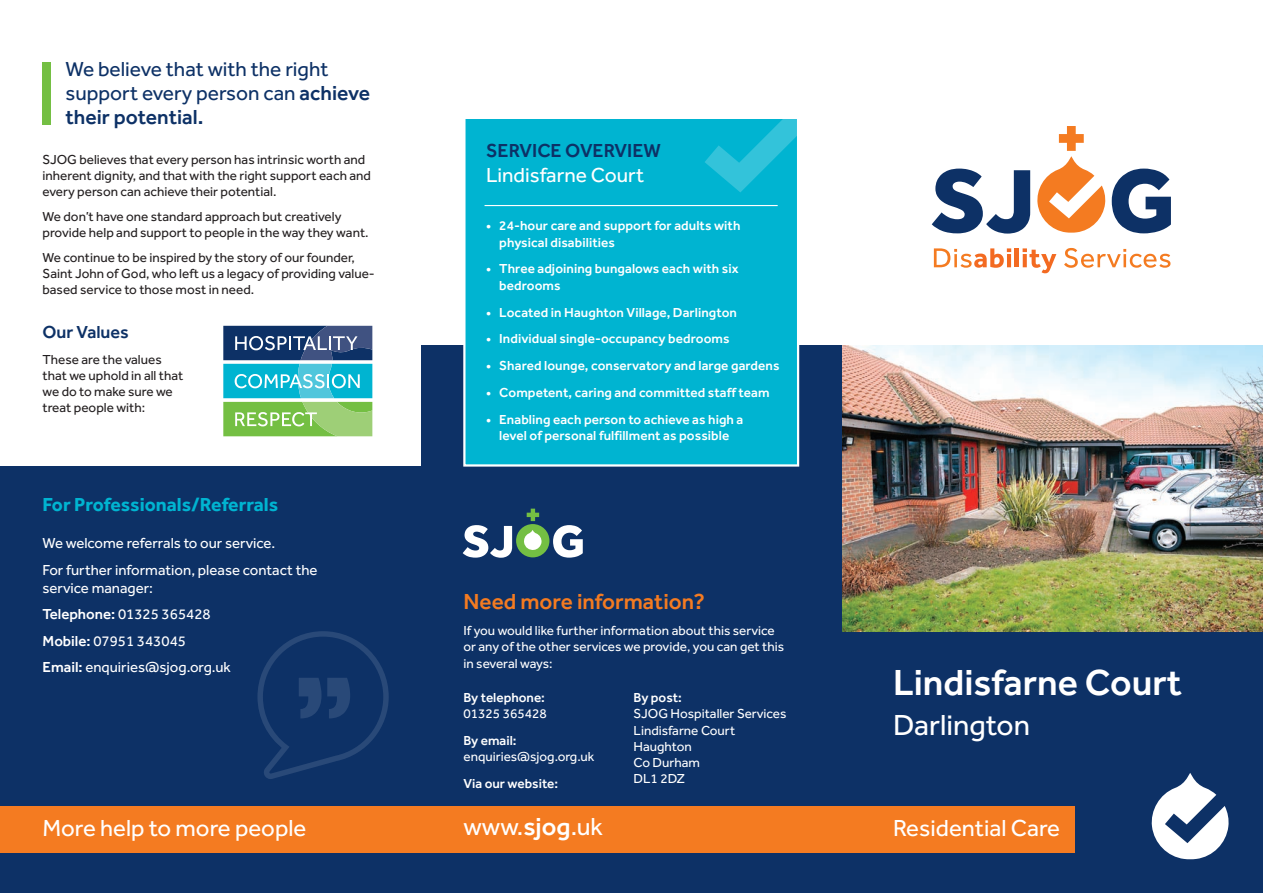
<style>
.page{position:relative;width:1263px;height:893px;background:#fff}
.page>*{position:absolute;margin:0;border:0;box-sizing:border-box;transform-origin:0 0}
.t1{font:500 37.5px "Effra";color:#fff}
.t2{font:30px "Effra";color:#fff}
.t3{font:25.5px "Effra";color:#fff}
.t4{font:24px "Effra";color:#fff}
.t5{font:500 22.5px "Effra";color:#f47b21}
.t6{font:21px/24px "Effra";color:#0d3166}
.t7{font:21px "Effra";color:#fff}
.t8{font:700 19.5px "Effra";color:#00b4d1}
.t9{font:500 19.5px "Effra";color:#0d3166}
.t10{font:500 18px "Effra";color:#0d3166}
.t11{font:15px/26.5px "Effra";color:#fff}
.t12{font:13.5px/16.2px "Effra";color:#231f20}
.t13{font:500 13.5px/16.2px "Effra";letter-spacing:.005em;color:#fff}
.t14{font:13.5px/16.2px "Effra";color:#fff}
.s1{font-weight:500}
</style>
<div class="page">
<div style="left:842px;top:631px;width:421px;height:262px;background:#0d3166"></div>
<div style="left:421px;top:346px;width:421px;height:547px;background:#0d3166"></div>
<div style="left:465px;top:119px;width:332px;height:345px;background:#00b4d1"></div>
<div style="left:463px;top:117px;width:336px;height:350px;border:2px solid #fff"></div>
<img style="left:842px;top:346px;width:421px;height:285px">
<svg style="left:934px;top:248px;width:77px;height:20px"></svg>
<hr style="left:1015px;top:248px;width:4px;height:19px;background:#f36a21">
<svg style="left:1022px;top:248px;width:34px;height:25px"></svg>
<svg style="left:1064px;top:248px;width:106px;height:20px"></svg>
<svg style="left:932px;top:169px;width:98px;height:65px"></svg>
<svg style="left:1037px;top:126px;width:134px;height:107px"></svg>
<svg style="left:463px;top:525px;width:49px;height:33px"></svg>
<svg style="left:553px;top:525px;width:30px;height:33px"></svg>
<div style="left:516px;top:524px;width:33px;height:33px;background:#74bf43;border-radius:50%"></div>
<svg style="left:524px;top:530px;width:18px;height:20px"></svg>
<svg style="left:527px;top:509px;width:12px;height:12px"></svg>
<hr style="left:484px;top:205px;width:294px;height:1px;background:#fff">
<div style="left:0;top:467px;width:421px;height:426px;background:#0d3166"></div>
<div style="left:0;top:806px;width:1074px;height:47px;background:#f47b21"></div>
<div style="left:43px;top:62px;width:8px;height:62px;background:#74bf43"></div>
<svg style="left:223px;top:325px;width:150px;height:112px"></svg>
<svg style="left:223px;top:326px;width:149px;height:110px;background:#5ba49a"></svg>
<svg style="left:1152px;top:773px;width:76px;height:86px"></svg>
<svg style="left:704px;top:117px;width:95px;height:75px"></svg>
<svg style="left:257px;top:631px;width:132px;height:148px"></svg>
<h3 class="t6" style="left:65px;top:57px;width:306px">We believe that with the right support every person can <span class="s1">achieve their potential.</span></h3>
<p class="t12" style="left:43px;top:151px;width:330px">SJOG believes that every person has intrinsic worth and inherent dignity, and that with the right support each and every person can achieve their potential.</p>
<p class="t12" style="left:43px;top:208px;width:328px">We don’t have one standard approach but creatively provide help and support to people in the way they want.</p>
<p class="t12" style="left:43px;top:249px;width:334px">We continue to be inspired by the story of our founder,<br>Saint John of God, who left us a legacy of providing value&shy;based service to those most in need.</p>
<h3 class="t10" style="left:43px;top:321px;width:88px">Our Values</h3>
<p class="t12" style="left:43px;top:351px;width:142px">These are the values that we uphold in all that we do to make sure we treat people with:</p>
<h3 class="t9" style="left:486px;top:139px;width:176px">SERVICE OVERVIEW</h3>
<h3 class="t7" style="left:486px;top:162px;width:160px">Lindisfarne Court</h3>
<p class="t13" style="left:499px;top:218px;width:243px;text-indent:-13px">• 24-hour care and support for adults with physical disabilities</p>
<p class="t13" style="left:499px;top:261px;width:241px;text-indent:-13px">• Three adjoining bungalows each with six bedrooms</p>
<p class="t13" style="left:486px;top:304px;width:252px">• Located in Haughton Village, Darlington</p>
<p class="t13" style="left:486px;top:331px;width:245px">• Individual single-occupancy bedrooms</p>
<p class="t13" style="left:486px;top:357px;width:295px">• Shared lounge, conservatory and large gardens</p>
<p class="t13" style="left:486px;top:384px;width:285px">• Competent, caring and committed staff team</p>
<p class="t13" style="left:486px;top:411px;width:259px;text-align:center">• Enabling each person to achieve as high a level of personal fulfillment as possible</p>
<h3 class="t8" style="left:43px;top:492px;width:237px">For Professionals/Referrals</h3>
<p class="t11" style="left:43px;top:530px;width:277px">We welcome referrals to our service.<br>For further information, please contact the</p>
<p class="t11" style="left:43px;top:574px;width:190px">service manager:<br><span class="s1">Telephone:</span> 01325 365428<br><span class="s1">Mobile:</span> 07951 343045<br><span class="s1">Email:</span> enquiries@sjog.org.uk</p>
<h3 class="t5" style="left:463px;top:588px;width:243px">Need more information?</h3>
<p class="t14" style="left:463px;top:622px;width:322px">If you would like further information about this service or any of the other services we provide, you can get this in several ways:</p>
<p class="t13" style="left:463px;top:689px;width:83px">By telephone:</p>
<p class="t14" style="left:463px;top:706px;width:85px">01325 365428</p>
<p class="t13" style="left:463px;top:732px;width:55px">By email:</p>
<p class="t14" style="left:463px;top:749px;width:132px">enquiries@sjog.org.uk</p>
<p class="t13" style="left:463px;top:775px;width:96px">Via our website:</p>
<p class="t13" style="left:634px;top:689px;width:50px">By post:</p>
<p class="t14" style="left:634px;top:706px;width:154px">SJOG Hospitaller Services<br>Lindisfarne Court<br>Haughton<br>Co Durham<br>DL1 2DZ</p>
<h1 class="t1" style="left:893px;top:660px;width:290px">Lindisfarne Court</h1>
<h2 class="t2" style="left:893px;top:707px;width:139px">Darlington</h2>
<h3 class="t3" style="left:463px;top:812px;width:141px">www.<span class="s1">sjog</span>.uk</h3>
<h3 class="t4" style="left:43px;top:814px;width:265px">More help to more people</h3>
<h3 class="t4" style="left:893px;top:814px;width:169px">Residential Care</h3>
</div>
